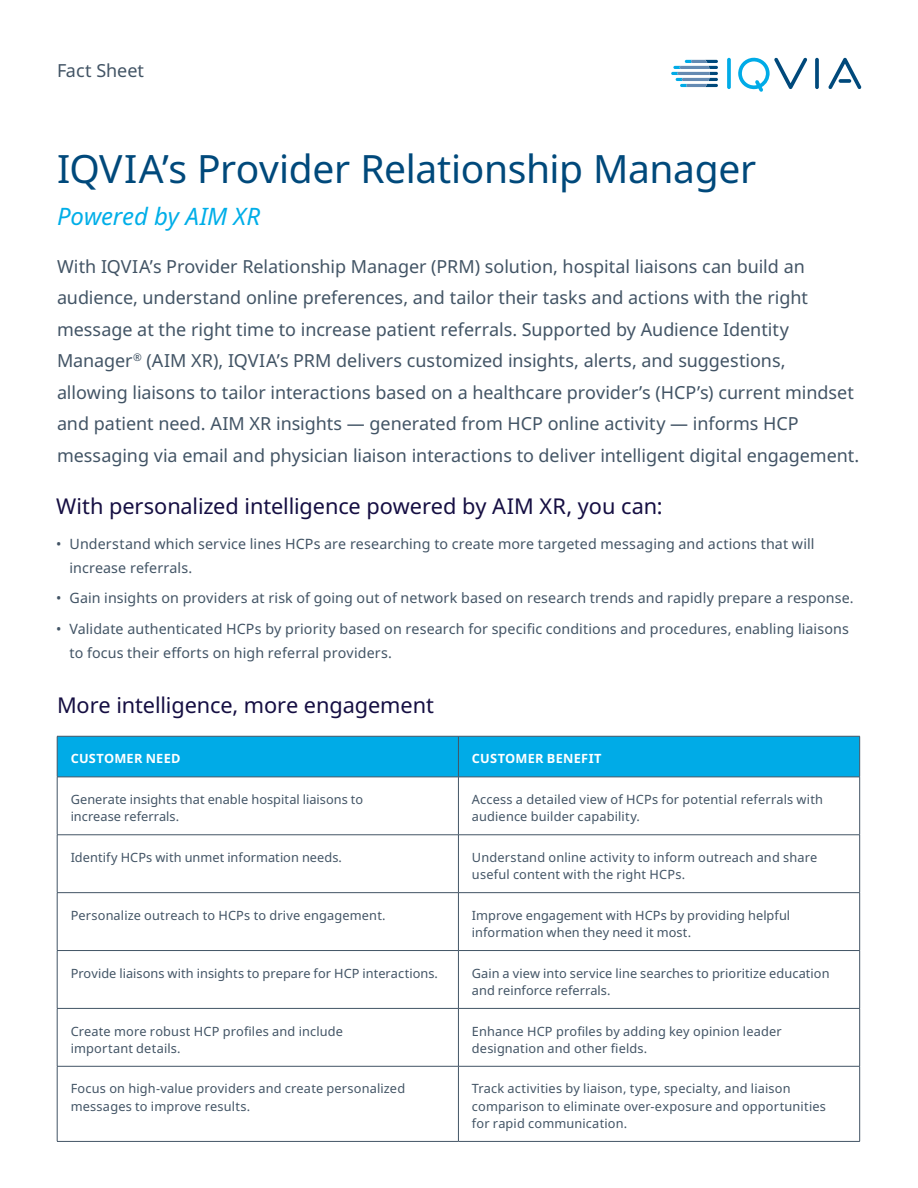
<style>
.page{position:relative;width:918px;height:1188px;background:#fff}
.page>*{position:absolute;margin:0;border:0;box-sizing:border-box;transform-origin:0 0}
.t1{font:39px "Noto Sans";letter-spacing:-.01em;color:#00497b}
.Title_subhead{font:italic 24px "Noto Sans";letter-spacing:-.005em;color:#00aee8}
.Section_heading{font:21.75px "Noto Sans";letter-spacing:-.005em;color:#150e42}
.Intro{font:18px/31.5px "Noto Sans";letter-spacing:-.005em;color:#425465}
.Descriptor_label{font:18px "Noto Sans";color:#425465}
.t2{font:14.25px/24px "Noto Sans";letter-spacing:.01em;color:#425465}
.Table_body_copy{font:12.75px/17.2px "Noto Sans";letter-spacing:.01em;color:#425465}
.Subheading_left{font:700 12.75px "Noto Sans";letter-spacing:.02em;color:#fff}
</style>
<div class="page">
<div style="left:58px;top:737px;width:801px;height:40px;background:#00abe7"></div>
<hr style="left:57px;top:736px;width:401px;height:1px;background:#425465">
<hr style="left:57px;top:736px;width:1px;height:41px;background:#425465">
<hr style="left:458px;top:736px;width:402px;height:1px;background:#425465">
<hr style="left:458px;top:736px;width:1px;height:41px;background:#425465">
<hr style="left:859px;top:736px;width:1px;height:41px;background:#425465">
<hr style="left:57px;top:777px;width:401px;height:1px;background:#425465">
<hr style="left:57px;top:777px;width:1px;height:58px;background:#425465">
<hr style="left:458px;top:777px;width:402px;height:1px;background:#425465">
<hr style="left:458px;top:777px;width:1px;height:58px;background:#425465">
<hr style="left:859px;top:777px;width:1px;height:58px;background:#425465">
<hr style="left:57px;top:835px;width:401px;height:1px;background:#425465">
<hr style="left:57px;top:835px;width:1px;height:57px;background:#425465">
<hr style="left:458px;top:835px;width:402px;height:1px;background:#425465">
<hr style="left:458px;top:835px;width:1px;height:57px;background:#425465">
<hr style="left:859px;top:835px;width:1px;height:57px;background:#425465">
<hr style="left:57px;top:892px;width:401px;height:1px;background:#425465">
<hr style="left:57px;top:893px;width:1px;height:57px;background:#425465">
<hr style="left:458px;top:892px;width:402px;height:1px;background:#425465">
<hr style="left:458px;top:893px;width:1px;height:57px;background:#425465">
<hr style="left:859px;top:893px;width:1px;height:57px;background:#425465">
<hr style="left:57px;top:950px;width:401px;height:1px;background:#425465">
<hr style="left:57px;top:951px;width:1px;height:57px;background:#425465">
<hr style="left:458px;top:950px;width:402px;height:1px;background:#425465">
<hr style="left:458px;top:951px;width:1px;height:57px;background:#425465">
<hr style="left:859px;top:951px;width:1px;height:57px;background:#425465">
<hr style="left:57px;top:1008px;width:401px;height:1px;background:#425465">
<hr style="left:57px;top:1009px;width:1px;height:57px;background:#425465">
<hr style="left:458px;top:1008px;width:402px;height:1px;background:#425465">
<hr style="left:458px;top:1009px;width:1px;height:57px;background:#425465">
<hr style="left:859px;top:1009px;width:1px;height:57px;background:#425465">
<hr style="left:57px;top:1066px;width:401px;height:1px;background:#425465">
<hr style="left:57px;top:1066px;width:1px;height:75px;background:#425465">
<hr style="left:458px;top:1066px;width:402px;height:1px;background:#425465">
<hr style="left:458px;top:1066px;width:1px;height:75px;background:#425465">
<hr style="left:859px;top:1066px;width:1px;height:75px;background:#425465">
<hr style="left:57px;top:1141px;width:401px;height:1px;background:#425465">
<hr style="left:458px;top:1141px;width:402px;height:1px;background:#425465">
<svg style="left:727px;top:58px;width:4px;height:31px"></svg>
<svg style="left:815px;top:58px;width:4px;height:31px"></svg>
<svg style="left:738px;top:58px;width:69px;height:34px"></svg>
<svg style="left:828px;top:58px;width:33px;height:31px"></svg>
<svg style="left:671px;top:60px;width:47px;height:27px"></svg>
<p class="Descriptor_label" style="left:57px;top:60px;width:89px">Fact Sheet</p>
<p class="t1" style="left:57px;top:147px;width:701px">IQVIA’s Provider Relationship Manager</p>
<p class="Title_subhead" style="left:57px;top:199px;width:205px">Powered by AIM XR</p>
<p class="Intro" style="left:57px;top:251px;width:804px">With IQVIA’s Provider Relationship Manager (PRM) solution, hospital liaisons can build an audience, understand online preferences, and tailor their tasks and actions with the right message at the right time to increase patient referrals. Supported by Audience Identity Manager<sup>®</sup> (AIM XR), IQVIA’s PRM delivers customized insights, alerts, and suggestions, allowing liaisons to tailor interactions based on a healthcare provider’s (HCP’s) current mindset and patient need. AIM XR insights — generated from HCP online activity — informs HCP messaging via email and physician liaison interactions to deliver intelligent digital engagement.</p>
<p class="Section_heading" style="left:56px;top:493px;width:608px">With personalized intelligence powered by AIM XR, you can:</p>
<p class="t2" style="left:70px;top:532px;width:747px;text-indent:-14px">• Understand which service lines HCPs are researching to create more targeted messaging and actions that will increase referrals.</p>
<p class="t2" style="left:56px;top:586px;width:799px">• Gain insights on providers at risk of going out of network based on research trends and rapidly prepare a response.</p>
<p class="t2" style="left:70px;top:617px;width:781px;text-indent:-14px">• Validate authenticated HCPs by priority based on research for specific conditions and procedures, enabling liaisons to focus their efforts on high referral providers.</p>
<p class="Section_heading" style="left:57px;top:693px;width:378px">More intelligence, more engagement</p>
<p class="Subheading_left" style="left:71px;top:752px;width:111px">CUSTOMER NEED</p>
<p class="Subheading_left" style="left:472px;top:752px;width:131px">CUSTOMER BENEFIT</p>
<p class="Table_body_copy" style="left:71px;top:791px;width:294px">Generate insights that enable hospital liaisons to increase referrals.</p>
<p class="Table_body_copy" style="left:472px;top:791px;width:353px">Access a detailed view of HCPs for potential referrals with audience builder capability.</p>
<p class="Table_body_copy" style="left:71px;top:849px;width:273px">Identify HCPs with unmet information needs.</p>
<p class="Table_body_copy" style="left:472px;top:849px;width:347px">Understand online activity to inform outreach and share useful content with the right HCPs.</p>
<p class="Table_body_copy" style="left:71px;top:907px;width:317px">Personalize outreach to HCPs to drive engagement.</p>
<p class="Table_body_copy" style="left:472px;top:907px;width:320px">Improve engagement with HCPs by providing helpful information when they need it most.</p>
<p class="Table_body_copy" style="left:71px;top:965px;width:369px">Provide liaisons with insights to prepare for HCP interactions.</p>
<p class="Table_body_copy" style="left:472px;top:965px;width:359px">Gain a view into service line searches to prioritize education and reinforce referrals.</p>
<p class="Table_body_copy" style="left:71px;top:1023px;width:274px">Create more robust HCP profiles and include important details.</p>
<p class="Table_body_copy" style="left:472px;top:1023px;width:311px">Enhance HCP profiles by adding key opinion leader designation and other fields.</p>
<p class="Table_body_copy" style="left:71px;top:1080px;width:336px">Focus on high-value providers and create personalized messages to improve results.</p>
<p class="Table_body_copy" style="left:472px;top:1080px;width:356px">Track activities by liaison, type, specialty, and liaison comparison to eliminate over-exposure and opportunities for rapid communication.</p>
</div>
